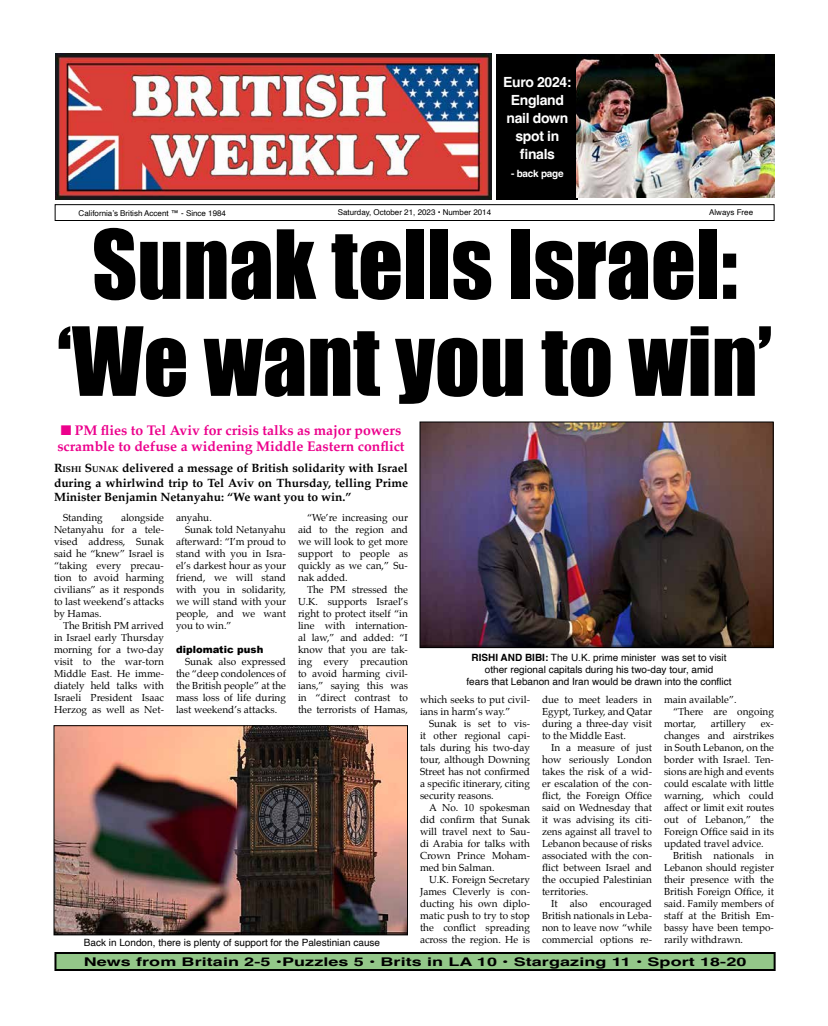
<style>
.page{position:relative;width:828px;height:1026px;background:#fff}
.page>*{position:absolute;margin:0;border:0;box-sizing:border-box;transform-origin:0 0}
.t1{font:88px/97px "Impact";color:#000;text-align:center}
.t2{font:700 14px/16.8px "Palatino";color:#ec008c}
.t3{font:700 14px/18px "Helvetica";letter-spacing:-.025em;color:#fff;text-align:center}
.t4{font:700 12px/14.4px "Palatino";color:#000;text-align:justify}
.t5{font:700 12px "Helvetica";letter-spacing:.005em;color:#000;scale:1.5 1}
.t6{font:10px/12px "Palatino";color:#000;text-align:justify}
.t7{font:10px/12px "Helvetica";color:#000;text-align:center}
.t8{font:900 10px "Arial";color:#000}
.t9{font:700 10px "Helvetica";letter-spacing:-.025em;color:#fff}
.t10{font:8px "Helvetica";color:#000}
.s1{font-style:inherit}
.s2{font-size:8.4px}
.s3{font-weight:700}
</style>
<div class="page">
<div style="left:55px;top:204px;width:720px;height:17px;border:1px solid #000"></div>
<div style="left:55px;top:953px;width:720px;height:17px;background:#93c789"></div>
<div style="left:54px;top:952px;width:722px;height:19px;border:2px solid #000"></div>
<img style="left:55px;top:53px;width:437px;height:147px">
<div style="left:497px;top:54px;width:81px;height:146px;background:#000"></div>
<img style="left:576px;top:54px;width:198px;height:144px">
<img style="left:422px;top:424px;width:350px;height:222px">
<div style="left:420px;top:422px;width:354px;height:226px;border:1px solid #000"></div>
<img style="left:56px;top:727px;width:350px;height:206px">
<div style="left:54px;top:725px;width:354px;height:210px;border:1px solid #000"></div>
<p class="t10" style="left:79px;top:207px;width:149px">California’s British Accent ™ - Since 1984</p>
<p class="t10" style="left:338px;top:206px;width:155px">Saturday, October 21, 2023 • Number 2014</p>
<h2 class="t3" style="left:503px;top:75px;width:70px">Euro 2024:<br>England nail down spot in finals</h2>
<p class="t9" style="left:511px;top:168px;width:54px">- back page</p>
<p class="t10" style="left:709px;top:206px;width:46px">Always Free</p>
<h1 class="t1" style="left:57px;top:214px;width:717px">Sunak tells Israel: ‘We want you to win’</h1>
<h2 class="t2" style="left:57px;top:421px;width:349px">■ PM flies to Tel Aviv for crisis talks as major powers scramble to defuse a widening Middle Eastern conflict</h2>
<p class="t4" style="left:54px;top:461px;width:356px"><span class="s1">R</span><span class="s2">ISHI</span> <span class="s1">S</span> <span class="s2">UNAK</span> delivered a message of British solidarity with Israel during a whirlwind trip to Tel Aviv on Thursday, telling Prime Minister Benjamin Netanyahu: “We want you to win.”</p>
<p class="t6" style="left:176px;top:512px;width:37px">anyahu.</p>
<p class="t6" style="left:185px;top:524px;width:102px">Sunak told Netanyahu</p>
<p class="t6" style="left:176px;top:536px;width:112px">afterward: “I’m proud to</p>
<p class="t6" style="left:176px;top:548px;width:111px">stand with you in Isra-</p>
<p class="t6" style="left:176px;top:560px;width:112px">el’s darkest hour as your</p>
<p class="t6" style="left:176px;top:572px;width:111px">friend, we will stand</p>
<p class="t6" style="left:176px;top:584px;width:111px">with you in solidarity,</p>
<p class="t6" style="left:176px;top:596px;width:111px">we will stand with your</p>
<p class="t6" style="left:176px;top:608px;width:111px">people, and we want</p>
<p class="t6" style="left:176px;top:620px;width:57px">you to win.”</p>
<p class="t8" style="left:176px;top:642px;width:89px">diplomatic push</p>
<p class="t6" style="left:176px;top:656px;width:112px;text-indent:9px">Sunak also expressed the “deep condolences of the British people” at the mass loss of life during last weekend’s attacks.</p>
<p class="t6" style="left:54px;top:512px;width:112px;text-indent:67px">alongside Netanyahu for a tele&shy;vised address, Sunak said he “knew” Israel is “taking every precau&shy;tion to avoid harming civilians” as it responds to last weekend’s attacks by Hamas.</p>
<p class="t6" style="left:54px;top:620px;width:112px;text-indent:9px">The British PM arrived in Israel early Thursday morning for a two-day visit to the war-torn Middle East. He imme&shy;diately held talks with Israeli President Isaac Herzog as well as Net-</p>
<p class="t6" style="left:63px;top:512px;width:41px">Standing</p>
<p class="t6" style="left:298px;top:512px;width:112px;text-indent:9px">“We’re increasing our aid to the region and we will look to get more support to people as quickly as we can,” Su&shy;nak added.</p>
<p class="t6" style="left:298px;top:584px;width:112px;text-indent:9px">The PM stressed the U.K. supports Israel’s right to protect itself “in line with internation&shy;al law,” and added: “I know that you are tak&shy;ing every precaution to avoid harming civil&shy;ians,” saying this was in “direct contrast to the terrorists of Hamas,</p>
<p class="t7" style="left:466px;top:651px;width:267px"><span class="s3">RISHI AND BIBI:</span> The U.K. prime minister was set to visit other regional capitals during his two-day tour, amid<br>fears that Lebanon and Iran would be drawn into the conflict</p>
<p class="t6" style="left:420px;top:694px;width:111px">which seeks to put civil&shy;ians in harm’s way.”</p>
<p class="t6" style="left:420px;top:718px;width:112px;text-indent:9px">Sunak is set to vis&shy;it other regional capi&shy;tals during his two-day tour, although Downing Street has not confirmed a specific itinerary, citing security reasons.</p>
<p class="t6" style="left:420px;top:802px;width:112px;text-indent:9px">A No. 10 spokesman did confirm that Sunak will travel next to Sau&shy;di Arabia for talks with Crown Prince Moham&shy;med bin Salman.</p>
<p class="t6" style="left:420px;top:874px;width:112px;text-indent:9px">U.K. Foreign Secretary James Cleverly is con&shy;ducting his own diplo&shy;matic push to try to stop the conflict spreading across the region. He is</p>
<p class="t6" style="left:542px;top:694px;width:112px">due to meet leaders in Egypt, Turkey, and Qatar during a three-day visit to the Middle East.</p>
<p class="t6" style="left:542px;top:742px;width:112px;text-indent:9px">In a measure of just how seriously London takes the risk of a wid&shy;er escalation of the con&shy;flict, the Foreign Office said on Wednesday that it was advising its citi&shy;zens against all travel to Lebanon because of risks associated with the con&shy;flict between Israel and the occupied Palestinian territories.</p>
<p class="t6" style="left:542px;top:898px;width:112px;text-indent:9px">It also encouraged British nationals in Leba&shy;non to leave now “while commercial options re-</p>
<p class="t6" style="left:664px;top:694px;width:74px">main available”.</p>
<p class="t6" style="left:673px;top:706px;width:102px">“There are ongoing</p>
<p class="t6" style="left:664px;top:718px;width:34px">mortar,</p>
<p class="t6" style="left:711px;top:718px;width:37px">artillery</p>
<p class="t6" style="left:664px;top:718px;width:112px;text-indent:97px">ex&shy;changes and airstrikes in South Lebanon, on the border with Israel. Ten&shy;sions are high and events could escalate with little warning, which could affect or limit exit routes out of Lebanon,” the Foreign Office said in its updated travel advice.</p>
<p class="t6" style="left:664px;top:850px;width:112px;text-indent:9px">British nationals in Lebanon should register their presence with the British Foreign Office, it said. Family members of staff at the British Em&shy;bassy have been tempo-</p>
<p class="t7" style="left:84px;top:936px;width:298px">Back in London, there is plenty of support for the Palestinian cause</p>
<p class="t6" style="left:664px;top:934px;width:81px">rarily withdrawn.</p>
<p class="t5" style="left:84px;top:954px;width:443px">News from Britain 2-5 •Puzzles 5 • Brits in LA 10 • Stargazing 11 • Sport 18-20</p>
</div>
